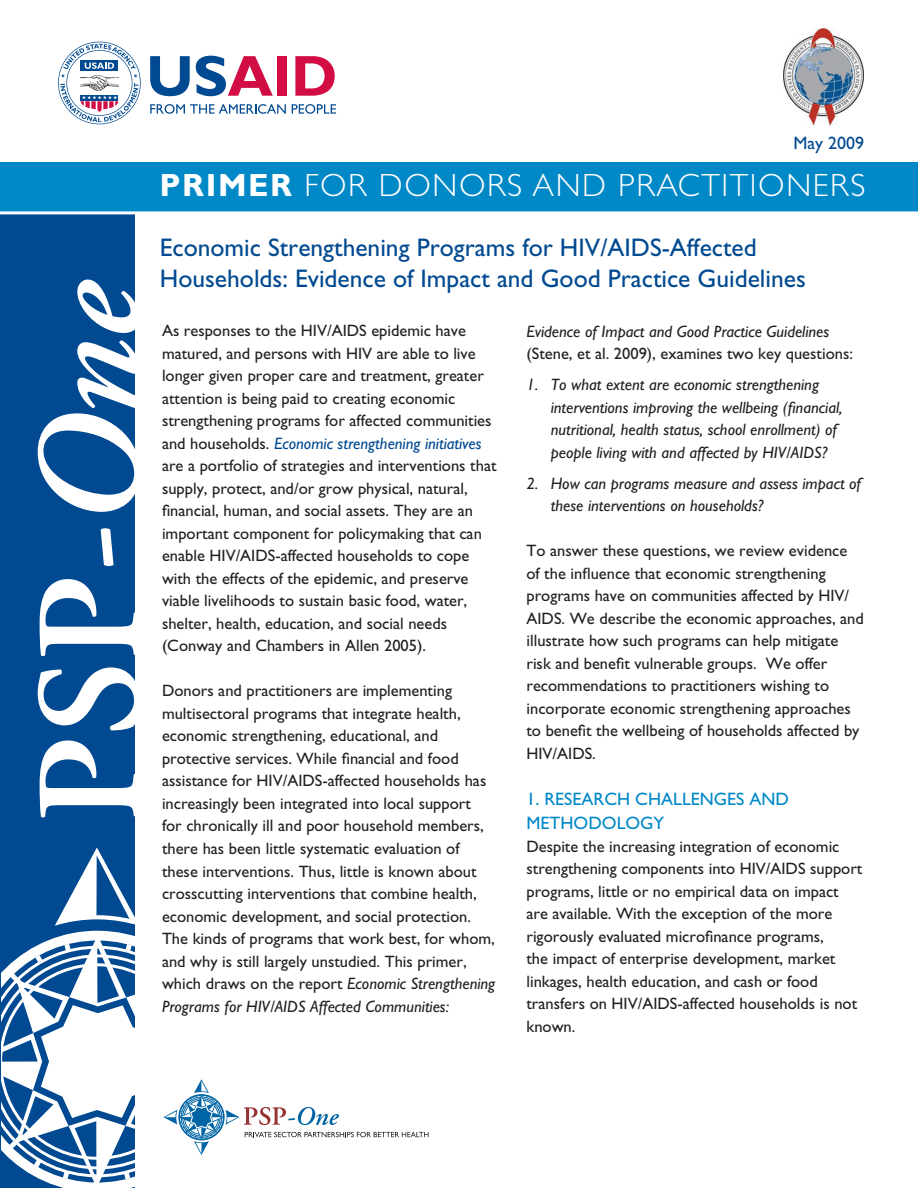
<style>
.page{position:relative;width:918px;height:1188px;background:#fff}
.page>*{position:absolute;margin:0;border:0;box-sizing:border-box;transform-origin:0 0}
.t1{font:300 32.25px "Gill Sans";letter-spacing:.05em;color:#fff}
.t2{font:25.5px/30.6px "Gill Sans";color:#014990}
.t3{font:18px/24px "Gill Sans";color:#0088c7}
.t4{font:18px "Gill Sans";color:#014990}
.t5{font:16.5px/22.5px "Gill Sans";color:#231f20}
.t6{font:italic 16.5px/22.5px "Gill Sans";color:#231f20}
.s1{font-weight:700}
.s2{font-style:italic;color:#014990}
.s3{font-style:italic}
</style>
<div class="page">
<div style="left:0;top:162px;width:918px;height:51px;background:#0088c7"></div>
<div style="left:1px;top:213px;width:134px;height:975px;background:#014990"></div>
<svg style="left:54px;top:848px;width:81px;height:87px"></svg>
<svg style="left:40px;top:740px;width:95px;height:78px"></svg>
<svg style="left:38px;top:667px;width:97px;height:64px"></svg>
<svg style="left:40px;top:579px;width:95px;height:77px"></svg>
<svg style="left:101px;top:528px;width:13px;height:38px"></svg>
<svg style="left:38px;top:340px;width:97px;height:172px"></svg>
<svg style="left:77px;top:280px;width:58px;height:53px"></svg>
<svg style="left:150px;top:56px;width:40px;height:40px"></svg>
<svg style="left:196px;top:56px;width:77px;height:40px"></svg>
<div style="left:277px;top:56px;width:10px;height:40px;background:#d20d44"></div>
<svg style="left:295px;top:56px;width:40px;height:40px"></svg>
<svg style="left:150px;top:104px;width:136px;height:10px"></svg>
<svg style="left:292px;top:104px;width:44px;height:10px"></svg>
<svg style="left:58px;top:42px;width:83px;height:82px"></svg>
<hr style="left:0;top:211px;width:918px;height:3px;background:#fff">
<svg style="left:1px;top:935px;width:428px;height:253px"></svg>
<img style="left:783px;top:28px;width:81px;height:97px">
<p class="t4" style="left:793px;top:132px;width:72px">May 2009</p>
<h1 class="t1" style="left:160px;top:167px;width:707px"><span class="s1">PRIMER</span> FOR DONORS AND PRACTITIONERS</h1>
<h2 class="t2" style="left:160px;top:232px;width:648px">Economic Strengthening Programs for HIV/AIDS-Affected<br>Households: Evidence of Impact and Good Practice Guidelines</h2>
<p class="t5" style="left:162px;top:320px;width:336px">As responses to the HIV/AIDS epidemic have matured, and persons with HIV are able to live longer given proper care and treatment, greater attention is being paid to creating economic strengthening programs for affected communities and households. <span class="s2">Economic strengthening initiatives </span>are a portfolio of strategies and interventions that supply, protect, and/or grow physical, natural, financial, human, and social assets. They are an important component for policymaking that can enable HIV/AIDS-affected households to cope with the effects of the epidemic, and preserve viable livelihoods to sustain basic food, water, shelter, health, education, and social needs (Conway and Chambers in Allen 2005).</p>
<p class="t5" style="left:162px;top:680px;width:335px">Donors and practitioners are implementing multisectoral programs that integrate health, economic strengthening, educational, and protective services. While financial and food assistance for HIV/AIDS-affected households has increasingly been integrated into local support<br>for chronically ill and poor household members, there has been little systematic evaluation of these interventions. Thus, little is known about crosscutting interventions that combine health, economic development, and social protection.<br>The kinds of programs that work best, for whom, and why is still largely unstudied. This primer, which draws on the report <span class="s3">Economic Strengthening Programs for HIV/AIDS Affected Communities:</span></p>
<p class="t6" style="left:527px;top:320px;width:304px">Evidence of Impact and Good Practice Guidelines</p>
<p class="t5" style="left:527px;top:342px;width:328px">(Stene, et al. 2009), examines two key questions:</p>
<p class="t6" style="left:551px;top:373px;width:293px;text-indent:-24px">1. To what extent are economic strengthening interventions improving the wellbeing (financial, nutritional, health status, school enrollment) of people living with and affected by HIV/AIDS?</p>
<p class="t6" style="left:551px;top:472px;width:312px;text-indent:-24px">2. How can programs measure and assess impact of these interventions on households?</p>
<p class="t5" style="left:527px;top:540px;width:339px">To answer these questions, we review evidence of the influence that economic strengthening programs have on communities affected by HIV/ AIDS. We describe the economic approaches, and illustrate how such programs can help mitigate risk and benefit vulnerable groups. We offer recommendations to practitioners wishing to incorporate economic strengthening approaches to benefit the wellbeing of households affected by HIV/AIDS.</p>
<p class="t3" style="left:526px;top:787px;width:264px">1. RESEARCH CHALLENGES AND<br>METHODOLOGY</p>
<p class="t5" style="left:526px;top:835px;width:337px">Despite the increasing integration of economic strengthening components into HIV/AIDS support programs, little or no empirical data on impact are available. With the exception of the more rigorously evaluated microfinance programs,<br>the impact of enterprise development, market linkages, health education, and cash or food transfers on HIV/AIDS-affected households is not known.</p>
</div>
